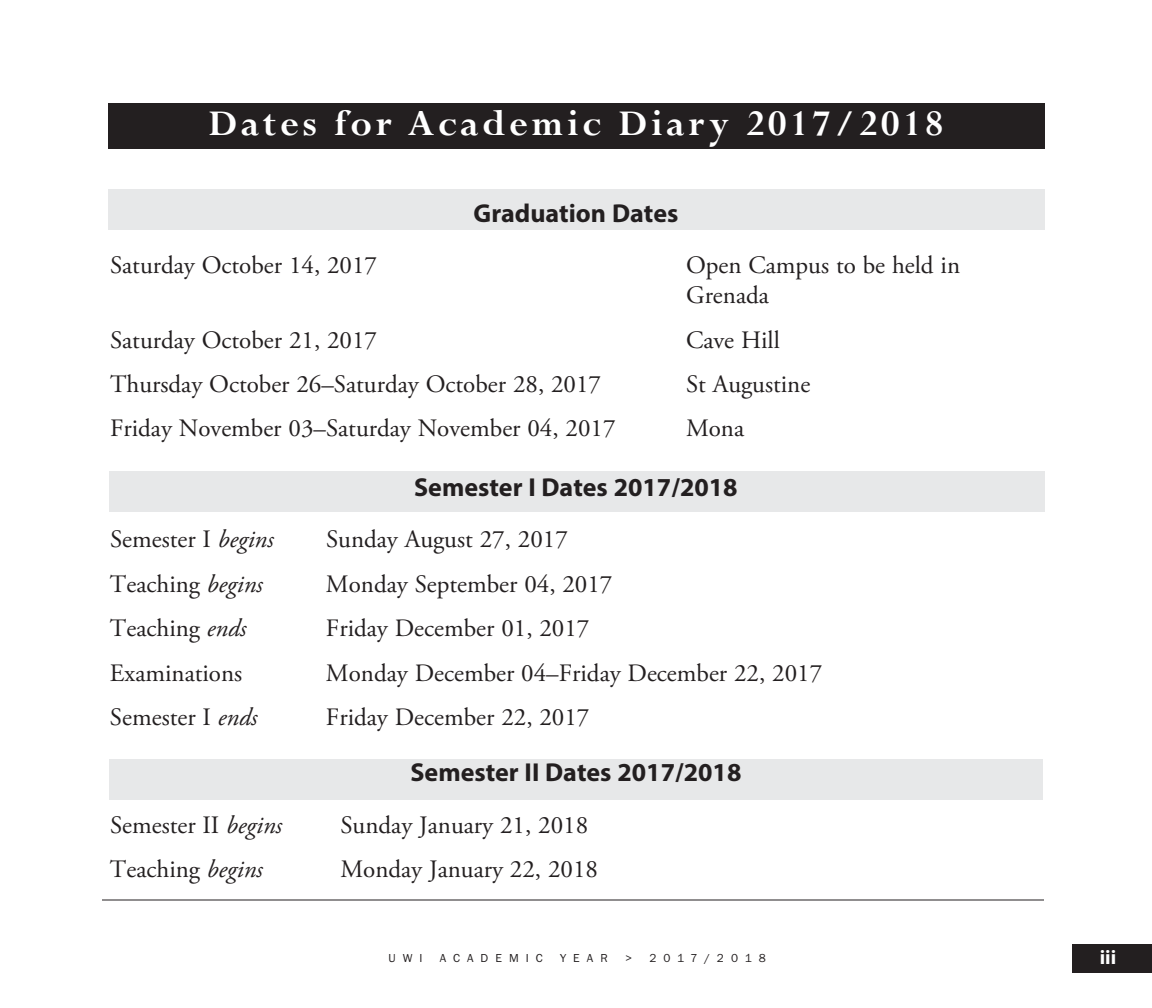
<style>
.page{position:relative;width:1152px;height:1008px;background:#fff}
.page>*{position:absolute;margin:0;border:0;box-sizing:border-box;transform-origin:0 0}
.t1{font:700 40px "Perpetua";letter-spacing:.09em;color:#fff}
.t2{font:700 26px "Myriad Pro";color:#231f20}
.t3{font:25px/30px "Adobe Garamond Pro";color:#231f20}
.t4{font:700 20px "Myriad Pro";color:#fff}
.t5{font:12px "Franklin Gothic";letter-spacing:.585em;color:#231f20}
.t6{font:12px "Franklin Gothic";letter-spacing:.565em;color:#231f20}
.s1{font-style:italic}
</style>
<div class="page">
<div style="left:108px;top:190px;width:937px;height:40px;background:#e7e8e9"></div>
<div style="left:109px;top:471px;width:935px;height:41px;background:#e7e8e9"></div>
<div style="left:109px;top:760px;width:933px;height:40px;background:#e7e8e9"></div>
<div style="left:109px;top:103px;width:936px;height:45px;background:#231f20"></div>
<hr style="left:102px;top:900px;width:942px;height:1px;background:#231f20">
<div style="left:1072px;top:944px;width:80px;height:28px;background:#231f20"></div>
<h1 class="t1" style="left:209px;top:98px;width:736px">Dates for Academic Diary 2017/2018</h1>
<p class="t2" style="left:474px;top:203px;width:206px">Graduation Dates</p>
<p class="t3" style="left:110px;top:252px;width:269px">Saturday October 14, 2017</p>
<p class="t3" style="left:686px;top:252px;width:276px">Open Campus to be held in<br>Grenada</p>
<p class="t3" style="left:110px;top:327px;width:269px">Saturday October 21, 2017</p>
<p class="t3" style="left:686px;top:327px;width:95px">Cave Hill</p>
<p class="t3" style="left:110px;top:371px;width:493px">Thursday October 26–Saturday October 28, 2017</p>
<p class="t3" style="left:686px;top:371px;width:126px">St Augustine</p>
<p class="t3" style="left:110px;top:416px;width:507px">Friday November 03–Saturday November 04, 2017</p>
<p class="t3" style="left:686px;top:416px;width:60px">Mona</p>
<p class="t2" style="left:414px;top:477px;width:325px">Semester I Dates 2017/2018</p>
<p class="t3" style="left:110px;top:527px;width:165px">Semester I <span class="s1">begins</span></p>
<p class="t3" style="left:326px;top:527px;width:243px">Sunday August 27, 2017</p>
<p class="t3" style="left:110px;top:571px;width:154px">Teaching <span class="s1">begins</span></p>
<p class="t3" style="left:326px;top:571px;width:288px">Monday September 04, 2017</p>
<p class="t3" style="left:110px;top:615px;width:138px">Teaching <span class="s1">ends</span></p>
<p class="t3" style="left:326px;top:615px;width:265px">Friday December 01, 2017</p>
<p class="t3" style="left:110px;top:660px;width:134px">Examinations</p>
<p class="t3" style="left:326px;top:660px;width:498px">Monday December 04–Friday December 22, 2017</p>
<p class="t3" style="left:110px;top:704px;width:149px">Semester I <span class="s1">ends</span></p>
<p class="t3" style="left:326px;top:704px;width:265px">Friday December 22, 2017</p>
<p class="t2" style="left:411px;top:763px;width:332px">Semester II Dates 2017/2018</p>
<p class="t3" style="left:110px;top:812px;width:174px">Semester II <span class="s1">begins</span></p>
<p class="t3" style="left:340px;top:812px;width:249px">Sunday January 21, 2018</p>
<p class="t3" style="left:110px;top:856px;width:154px">Teaching <span class="s1">begins</span></p>
<p class="t3" style="left:340px;top:856px;width:259px">Monday January 22, 2018</p>
<p class="t5" style="left:388px;top:950px;width:36px">UWI</p>
<p class="t5" style="left:440px;top:950px;width:104px">ACADEMIC</p>
<p class="t5" style="left:560px;top:950px;width:49px">YEAR</p>
<p class="t6" style="left:625px;top:950px;width:142px">&gt; 2017/2018</p>
<p class="t4" style="left:1100px;top:949px;width:18px">iii</p>
</div>
